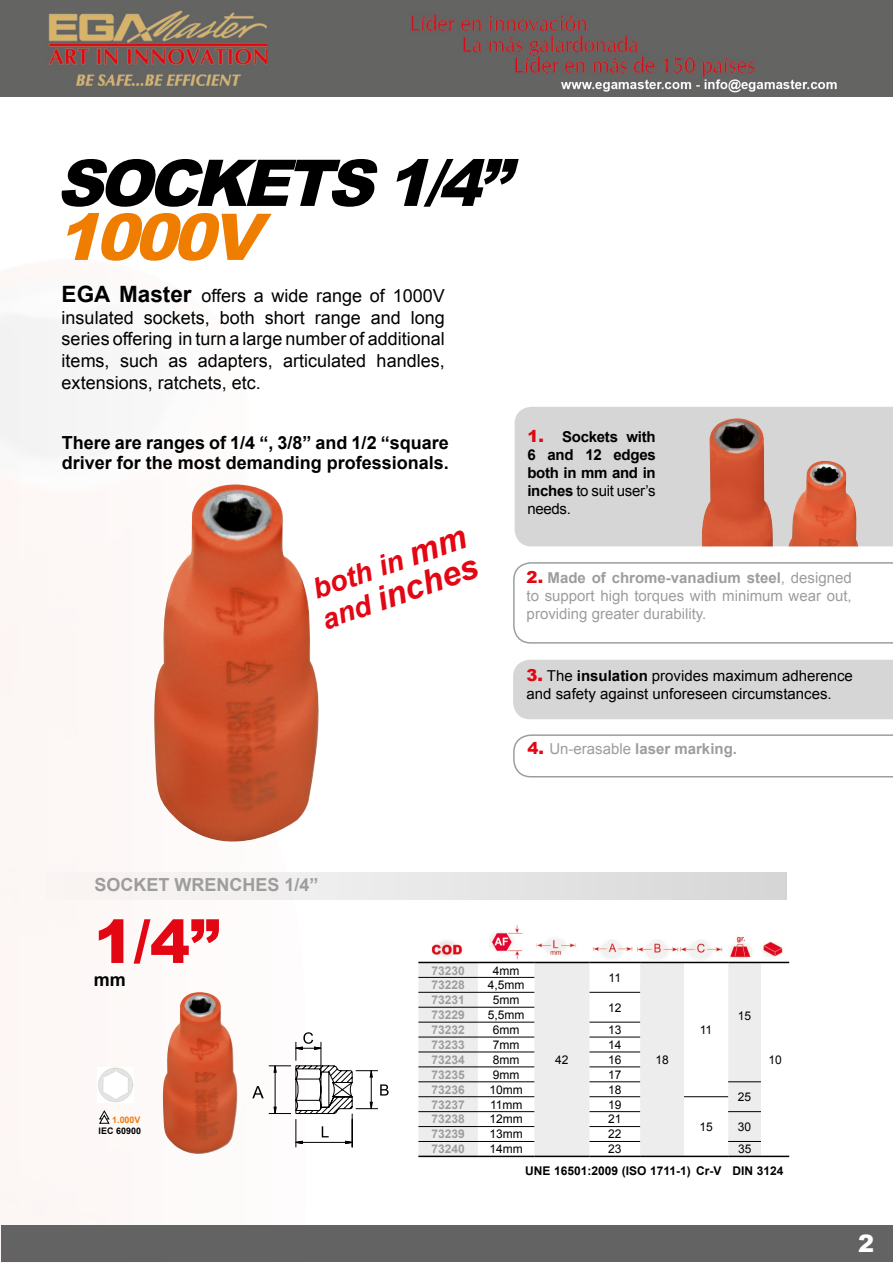
<style>
.page{position:relative;width:893px;height:1263px;background:#fff}
.page>*{position:absolute;margin:0;border:0;box-sizing:border-box;transform-origin:0 0}
.t1{font:italic 900 64.5px "Arial";color:#000}
.t2{font:italic 900 64.5px "Arial";color:#ef7d00}
.t3{font:900 60px "Arial";color:#e30613}
.t4{font:italic 700 33.3px "Arial";color:#e30613}
.t5{font:italic 700 28.2px "Arial";color:#e30613}
.t6{font:900 24px "Arial";color:#fff}
.t7{font:18px/21.6px "Arial";color:#000;text-align:justify}
.t8{font:700 18px/20.2px "Arial";color:#000}
.t9{font:700 18px "Arial";color:#9d9d9c}
.t10{font:15px/18px "Arial";color:#9d9d9c;text-align:justify}
.t11{font:15px/18px "Arial";color:#000}
.t12{font:700 15px/18px "Arial";letter-spacing:-.02em;color:#000;text-align:justify}
.t13{font:700 15px "Arial";color:#9d9d9c}
.t14{font:12px "Arial";color:#000}
.t15{font:700 12px "Arial";color:#9d9d9c}
.t16{font:700 12px "Arial";color:#000}
.t17{font:700 9px "Arial";color:#000}
.t18{font:700 9px "Arial";color:#ef7b10}
.s1{font-weight:700;font-size:22.5px}
.s2{font-size:33.3px}
.s3{font-size:28.2px}
.s4{font-weight:900;font-size:16.5px;color:#e30613}
.s5{font-weight:400}
.s6{font-weight:700}
</style>
<div class="page">
<div style="left:1px;top:1225px;width:891px;height:37px;background:#646363"></div>
<img style="left:0;top:0;width:893px;height:97px">
<img style="left:489px;top:925px;width:34px;height:35px">
<img style="left:730px;top:936px;width:22px;height:23px">
<img style="left:763px;top:941px;width:20px;height:16px">
<img style="left:536px;top:938px;width:40px;height:18px">
<img style="left:431px;top:941px;width:32px;height:16px">
<svg style="left:513px;top:734px;width:380px;height:43px"></svg>
<div style="left:513px;top:660px;width:380px;height:59px;background:#d6d6d6"></div>
<div style="left:45px;top:872px;width:742px;height:27px;background:linear-gradient(to right,#fbf8f7,#d7d7d8)"></div>
<svg style="left:513px;top:562px;width:380px;height:82px"></svg>
<svg style="left:252px;top:1032px;width:137px;height:115px"></svg>
<img style="left:98px;top:1067px;width:36px;height:36px">
<div style="left:515px;top:407px;width:378px;height:139px;background:#d6d6d6"></div>
<img style="left:701px;top:418px;width:72px;height:128px">
<img style="left:788px;top:461px;width:70px;height:85px">
<img style="left:592px;top:940px;width:41px;height:18px">
<img style="left:636px;top:939px;width:87px;height:20px">
<svg style="left:99px;top:1110px;width:11px;height:14px"></svg>
<img style="left:162px;top:992px;width:78px;height:167px">
<div style="left:418px;top:963px;width:60px;height:192px;background:#ededed"></div>
<svg style="left:478px;top:963px;width:311px;height:192px"></svg>
<hr style="left:418px;top:977px;width:60px;height:1px;background:#000">
<hr style="left:478px;top:977px;width:56px;height:1px;background:#000">
<hr style="left:418px;top:992px;width:60px;height:1px;background:#000">
<hr style="left:478px;top:992px;width:56px;height:1px;background:#000">
<hr style="left:589px;top:992px;width:51px;height:1px;background:#000">
<hr style="left:418px;top:1007px;width:60px;height:1px;background:#000">
<hr style="left:478px;top:1007px;width:56px;height:1px;background:#000">
<hr style="left:418px;top:1022px;width:60px;height:1px;background:#000">
<hr style="left:478px;top:1022px;width:56px;height:1px;background:#000">
<hr style="left:589px;top:1022px;width:51px;height:1px;background:#000">
<hr style="left:418px;top:1037px;width:60px;height:1px;background:#000">
<hr style="left:478px;top:1037px;width:56px;height:1px;background:#000">
<hr style="left:589px;top:1037px;width:51px;height:1px;background:#000">
<hr style="left:418px;top:1052px;width:60px;height:1px;background:#000">
<hr style="left:478px;top:1052px;width:56px;height:1px;background:#000">
<hr style="left:589px;top:1052px;width:51px;height:1px;background:#000">
<hr style="left:418px;top:1067px;width:60px;height:1px;background:#000">
<hr style="left:478px;top:1067px;width:56px;height:1px;background:#000">
<hr style="left:589px;top:1067px;width:51px;height:1px;background:#000">
<hr style="left:418px;top:1081px;width:60px;height:1px;background:#000">
<hr style="left:478px;top:1081px;width:56px;height:1px;background:#000">
<hr style="left:589px;top:1081px;width:51px;height:1px;background:#000">
<hr style="left:728px;top:1081px;width:33px;height:1px;background:#000">
<hr style="left:418px;top:1096px;width:60px;height:1px;background:#000">
<hr style="left:478px;top:1096px;width:56px;height:1px;background:#000">
<hr style="left:589px;top:1096px;width:51px;height:1px;background:#000">
<hr style="left:684px;top:1096px;width:44px;height:1px;background:#000">
<hr style="left:418px;top:1111px;width:60px;height:1px;background:#000">
<hr style="left:478px;top:1111px;width:56px;height:1px;background:#000">
<hr style="left:589px;top:1111px;width:51px;height:1px;background:#000">
<hr style="left:728px;top:1111px;width:33px;height:1px;background:#000">
<hr style="left:418px;top:1126px;width:60px;height:1px;background:#000">
<hr style="left:478px;top:1126px;width:56px;height:1px;background:#000">
<hr style="left:589px;top:1126px;width:51px;height:1px;background:#000">
<hr style="left:418px;top:1141px;width:60px;height:1px;background:#000">
<hr style="left:478px;top:1141px;width:56px;height:1px;background:#000">
<hr style="left:589px;top:1141px;width:51px;height:1px;background:#000">
<hr style="left:728px;top:1141px;width:33px;height:1px;background:#000">
<hr style="left:418px;top:962px;width:60px;height:1px;background:#000">
<hr style="left:478px;top:962px;width:56px;height:1px;background:#000">
<hr style="left:534px;top:962px;width:55px;height:1px;background:#000">
<hr style="left:589px;top:962px;width:51px;height:1px;background:#000">
<hr style="left:640px;top:962px;width:44px;height:1px;background:#000">
<hr style="left:684px;top:962px;width:44px;height:1px;background:#000">
<hr style="left:728px;top:962px;width:33px;height:1px;background:#000">
<svg style="left:761px;top:962px;width:28px;height:1px"></svg>
<hr style="left:761px;top:1155px;width:28px;height:2px;background:#000">
<hr style="left:418px;top:1155px;width:60px;height:2px;background:#000">
<hr style="left:478px;top:1155px;width:56px;height:2px;background:#000">
<hr style="left:534px;top:1155px;width:55px;height:2px;background:#000">
<hr style="left:589px;top:1155px;width:51px;height:2px;background:#000">
<hr style="left:640px;top:1155px;width:44px;height:2px;background:#000">
<hr style="left:684px;top:1155px;width:44px;height:2px;background:#000">
<hr style="left:728px;top:1155px;width:33px;height:2px;background:#000">
<img style="left:152px;top:484px;width:167px;height:368px">
<h1 class="t1" style="left:56px;top:136px;width:476px">SOCKETS1/4”</h1>
<h1 class="t2" style="left:56px;top:190px;width:228px">1000V</h1>
<p class="t7" style="left:62px;top:285px;width:385px"><span class="s1">EGA Master</span> offers a wide range of 1000V insulated sockets, both short range and long series offering in turn a large number of additional items, such as adapters, articulated handles, extensions, ratchets, etc.</p>
<p class="t8" style="left:62px;top:433px;width:388px">There are ranges of 1/4 “, 3/8” and 1/2 “square driver for the most demanding professionals.</p>
<h3 class="t5" style="left:307px;top:572px;width:163px;rotate:-19deg">both in <span class="s2">mm</span></h3>
<h3 class="t4" style="left:315px;top:597px;width:165px;rotate:-19deg"><span class="s3">and</span> inches</h3>
<p class="t12" style="left:527px;top:429px;width:130px"><span class="s4">1.</span> Sockets with 6 and 12 edges both in mm and in inches <span class="s5">to suit user’s needs.</span></p>
<p class="t10" style="left:527px;top:569px;width:327px"><span class="s4">2.</span> <span class="s6">Made of chrome-vanadium steel</span>, designed to support high torques with minimum wear out, providing greater durability.</p>
<p class="t11" style="left:527px;top:667px;width:328px"><span class="s4">3.</span> The <span class="s6">insulation</span> provides maximum adherence and safety against unforeseen circumstances.</p>
<p class="t13" style="left:527px;top:739px;width:211px"><span class="s4">4.</span> <span class="s5">Un-erasable</span> laser marking.</p>
<p class="t9" style="left:94px;top:873px;width:226px">SOCKET WRENCHES 1/4”</p>
<h2 class="t3" style="left:94px;top:898px;width:127px">1/4”</h2>
<p class="t8" style="left:94px;top:970px;width:33px">mm</p>
<p class="t18" style="left:112px;top:1114px;width:30px">1.000V</p>
<p class="t17" style="left:99px;top:1125px;width:44px">IEC 60900</p>
<p class="t15" style="left:431px;top:962px;width:35px">73230</p>
<p class="t14" style="left:493px;top:962px;width:28px">4mm</p>
<p class="t14" style="left:609px;top:970px;width:14px">11</p>
<p class="t15" style="left:431px;top:977px;width:35px">73228</p>
<p class="t14" style="left:488px;top:977px;width:38px">4,5mm</p>
<p class="t15" style="left:431px;top:992px;width:35px">73231</p>
<p class="t14" style="left:493px;top:992px;width:28px">5mm</p>
<p class="t14" style="left:608px;top:999px;width:15px">12</p>
<p class="t15" style="left:431px;top:1007px;width:35px">73229</p>
<p class="t14" style="left:488px;top:1007px;width:38px">5,5mm</p>
<p class="t15" style="left:431px;top:1022px;width:35px">73232</p>
<p class="t14" style="left:493px;top:1022px;width:28px">6mm</p>
<p class="t14" style="left:608px;top:1022px;width:15px">13</p>
<p class="t15" style="left:432px;top:1037px;width:35px">73233</p>
<p class="t14" style="left:493px;top:1037px;width:28px">7mm</p>
<p class="t14" style="left:608px;top:1037px;width:15px">14</p>
<p class="t15" style="left:432px;top:1051px;width:35px">73234</p>
<p class="t14" style="left:493px;top:1052px;width:28px">8mm</p>
<p class="t14" style="left:608px;top:1052px;width:15px">16</p>
<p class="t15" style="left:432px;top:1066px;width:35px">73235</p>
<p class="t14" style="left:493px;top:1067px;width:28px">9mm</p>
<p class="t14" style="left:608px;top:1067px;width:15px">17</p>
<p class="t15" style="left:432px;top:1081px;width:35px">73236</p>
<p class="t14" style="left:490px;top:1081px;width:35px">10mm</p>
<p class="t14" style="left:608px;top:1081px;width:15px">18</p>
<p class="t14" style="left:555px;top:1052px;width:15px">42</p>
<p class="t15" style="left:432px;top:1096px;width:35px">73237</p>
<p class="t14" style="left:490px;top:1096px;width:34px">11mm</p>
<p class="t14" style="left:608px;top:1096px;width:15px">19</p>
<p class="t14" style="left:655px;top:1052px;width:15px">18</p>
<p class="t14" style="left:700px;top:1022px;width:14px">11</p>
<p class="t14" style="left:738px;top:1007px;width:15px">15</p>
<p class="t14" style="left:738px;top:1089px;width:15px">25</p>
<p class="t15" style="left:432px;top:1111px;width:35px">73238</p>
<p class="t14" style="left:490px;top:1111px;width:35px">12mm</p>
<p class="t14" style="left:608px;top:1111px;width:15px">21</p>
<p class="t14" style="left:699px;top:1118px;width:15px">15</p>
<p class="t14" style="left:738px;top:1119px;width:15px">30</p>
<p class="t15" style="left:432px;top:1126px;width:35px">73239</p>
<p class="t14" style="left:490px;top:1126px;width:35px">13mm</p>
<p class="t14" style="left:608px;top:1126px;width:15px">22</p>
<p class="t15" style="left:432px;top:1141px;width:35px">73240</p>
<p class="t14" style="left:490px;top:1141px;width:35px">14mm</p>
<p class="t14" style="left:608px;top:1141px;width:15px">23</p>
<p class="t14" style="left:738px;top:1141px;width:15px">35</p>
<p class="t14" style="left:768px;top:1052px;width:15px">10</p>
<p class="t16" style="left:525px;top:1162px;width:260px">UNE 16501:2009 (ISO 1711-1) Cr-V DIN 3124</p>
<h3 class="t6" style="left:858px;top:1226px;width:18px">2</h3>
</div>
